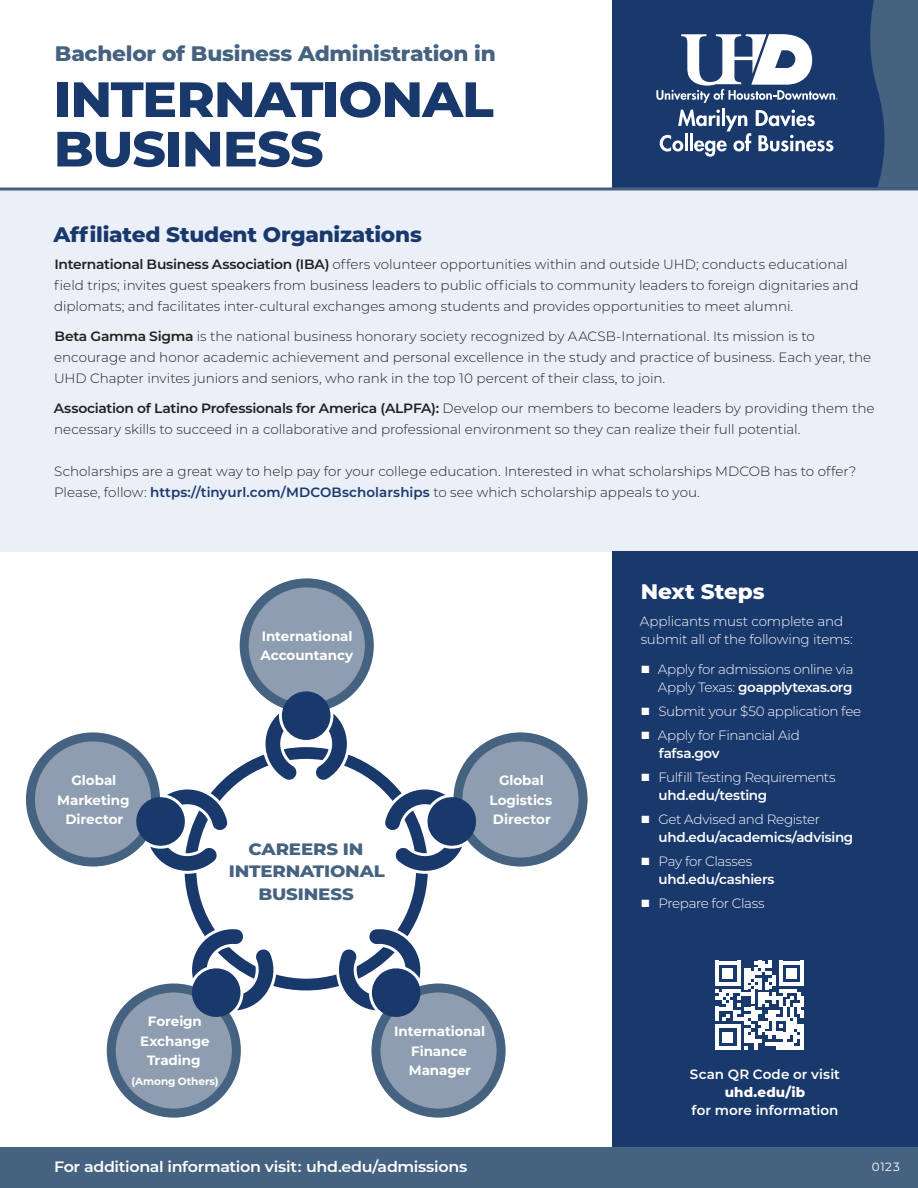
<style>
.page{position:relative;width:918px;height:1188px;background:#fff}
.page>*{position:absolute;margin:0;border:0;box-sizing:border-box;transform-origin:0 0}
.t1{font:800 49.5px/49.5px "Montserrat";letter-spacing:-.02em;color:#19386b;scale:1.05 1}
.t2{font:800 21px "Montserrat";letter-spacing:-.01em;color:#456280}
.t3{font:800 21px "Montserrat";letter-spacing:-.01em;color:#19386b}
.t4{font:800 21px "Montserrat";letter-spacing:-.005em;color:#fff}
.t5{font:800 16.5px/22.5px "Montserrat";letter-spacing:-.01em;color:#456280;text-align:center;scale:1.1 1}
.t6{font:600 15px "Montserrat";letter-spacing:-.02em;color:#fff;scale:1.06 1}
.t7{font:300 13.5px/21px "Montserrat";color:#231f20}
.t8{font:300 13.5px/18px "Montserrat";letter-spacing:-.025em;color:#fff}
.t9{font:700 13.5px/19.5px "Montserrat";letter-spacing:-.005em;color:#fff;text-align:center}
.t10{font:600 13.5px/18px "Montserrat";letter-spacing:-.01em;color:#fff}
.t11{font:600 13.5px "Montserrat";letter-spacing:.01em;color:#fff}
.t12{font:800 13.5px "Montserrat";letter-spacing:.01em;color:#fff}
.t13{font:12px "Montserrat";color:#fff}
.t14{font:700 10.5px "Montserrat";letter-spacing:-.005em;color:#fff}
.s1{font-weight:600}
.s2{font-weight:600;color:#19386b}
.s3{font-weight:300}
</style>
<div class="page">
<div style="left:0;top:189px;width:918px;height:362px;background:#eaeff8"></div>
<div style="left:612px;top:0;width:306px;height:188px;background:#19386b"></div>
<div style="left:612px;top:551px;width:306px;height:597px;background:#19386b"></div>
<hr style="left:0;top:188px;width:918px;height:2px;background:#456280">
<div style="left:0;top:1148px;width:918px;height:40px;background:#456280"></div>
<div style="left:244px;top:583px;width:125px;height:125px;background:#8e9eb0;border-radius:50%"></div>
<div style="left:240px;top:578px;width:134px;height:135px;border:9px solid #456280;border-radius:50%"></div>
<div style="left:376px;top:988px;width:125px;height:125px;background:#8e9eb0;border-radius:50%"></div>
<div style="left:371px;top:984px;width:135px;height:134px;border:9px solid #456280;border-radius:50%"></div>
<div style="left:30px;top:737px;width:126px;height:125px;background:#8e9eb0;border-radius:50%"></div>
<div style="left:26px;top:732px;width:134px;height:135px;border:9px solid #456280;border-radius:50%"></div>
<div style="left:111px;top:988px;width:125px;height:125px;background:#8e9eb0;border-radius:50%"></div>
<div style="left:107px;top:984px;width:134px;height:134px;border:9px solid #456280;border-radius:50%"></div>
<div style="left:458px;top:737px;width:125px;height:125px;background:#8e9eb0;border-radius:50%"></div>
<div style="left:453px;top:732px;width:135px;height:135px;border:9px solid #456280;border-radius:50%"></div>
<div style="left:282px;top:691px;width:49px;height:49px;background:#19386b;border-radius:50%"></div>
<svg style="left:133px;top:714px;width:346px;height:306px"></svg>
<svg style="left:861px;top:0;width:57px;height:188px"></svg>
<svg style="left:716px;top:961px;width:88px;height:88px"></svg>
<hr style="left:722px;top:108px;width:3px;height:18px;background:#fff">
<svg style="left:660px;top:110px;width:173px;height:47px"></svg>
<svg style="left:656px;top:34px;width:182px;height:69px"></svg>
<h2 class="t2" style="left:55px;top:38px;width:443px">Bachelor of Business Administration in</h2>
<h1 class="t1" style="left:54px;top:72px;width:421px">INTERNATIONAL<br>BUSINESS</h1>
<h2 class="t3" style="left:53px;top:219px;width:370px">Affiliated Student Organizations</h2>
<p class="t7" style="left:54px;top:253px;width:806px"><span class="s1">International Business Association (IBA)</span> offers volunteer opportunities within and outside UHD; conducts educational field trips; invites guest speakers from business leaders to public officials to community leaders to foreign dignitaries and diplomats; and facilitates inter-cultural exchanges among students and provides opportunities to meet alumni.</p>
<p class="t7" style="left:54px;top:325px;width:819px"><span class="s1">Beta Gamma Sigma</span> is the national business honorary society recognized by AACSB-International. Its mission is to encourage and honor academic achievement and personal excellence in the study and practice of business. Each year, the<br>UHD Chapter invites juniors and seniors, who rank in the top 10 percent of their class, to join.</p>
<p class="t7" style="left:54px;top:397px;width:822px"><span class="s1">Association of Latino Professionals for America (ALPFA):</span> Develop our members to become leaders by providing them the necessary skills to succeed in a collaborative and professional environment so they can realize their full potential.</p>
<p class="t7" style="left:54px;top:460px;width:804px">Scholarships are a great way to help pay for your college education. Interested in what scholarships MDCOB has to offer?<br>Please, follow: <span class="s2">https://tinyurl.com/MDCOBscholarships</span> to see which scholarship appeals to you.</p>
<p class="t9" style="left:57px;top:770px;width:74px">Global<br>Marketing<br>Director</p>
<p class="t9" style="left:261px;top:626px;width:94px;text-align:left">International<br>Accountancy</p>
<p class="t5" style="left:229px;top:837px;width:143px">CAREERS IN<br>INTERNATIONAL<br>BUSINESS</p>
<p class="t9" style="left:489px;top:770px;width:64px">Global<br>Logistics<br>Director</p>
<p class="t9" style="left:140px;top:1011px;width:71px">Foreign<br>Exchange<br>Trading</p>
<p class="t14" style="left:131px;top:1074px;width:89px">(Among Others)</p>
<p class="t9" style="left:394px;top:1021px;width:92px">International<br>Finance<br>Manager</p>
<h2 class="t4" style="left:641px;top:576px;width:125px">Next Steps</h2>
<p class="t8" style="left:640px;top:612px;width:214px">Applicants must complete and submit all of the following items:</p>
<p class="t8" style="left:641px;top:660px;width:214px;text-align:right">■ Apply for admissions online via<br>Apply Texas: <span class="s1">goapplytexas.org</span></p>
<p class="t8" style="left:641px;top:702px;width:221px">■ Submit your $50 application fee</p>
<p class="t8" style="left:659px;top:726px;width:142px;text-indent:-17px">■ Apply for Financial Aid <span class="s1">fafsa.gov</span></p>
<p class="t8" style="left:659px;top:768px;width:179px;text-indent:-17px">■ Fulfill Testing Requirements <span class="s1">uhd.edu/testing</span></p>
<p class="t10" style="left:659px;top:809px;width:196px;text-indent:-17px">■ <span class="s3">Get Advised and Register </span>uhd.edu/academics/advising</p>
<p class="t10" style="left:659px;top:851px;width:118px;text-indent:-17px">■ <span class="s3">Pay for Classes </span>uhd.edu/cashiers</p>
<p class="t8" style="left:641px;top:894px;width:125px">■ Prepare for Class</p>
<p class="t11" style="left:690px;top:1065px;width:152px">Scan QR Code or visit</p>
<p class="t12" style="left:725px;top:1082px;width:82px">uhd.edu/ib</p>
<p class="t10" style="left:692px;top:1101px;width:148px">for more information</p>
<p class="t6" style="left:54px;top:1156px;width:391px">For additional information visit: uhd.edu/admissions</p>
<p class="t13" style="left:872px;top:1159px;width:30px">0123</p>
</div>
